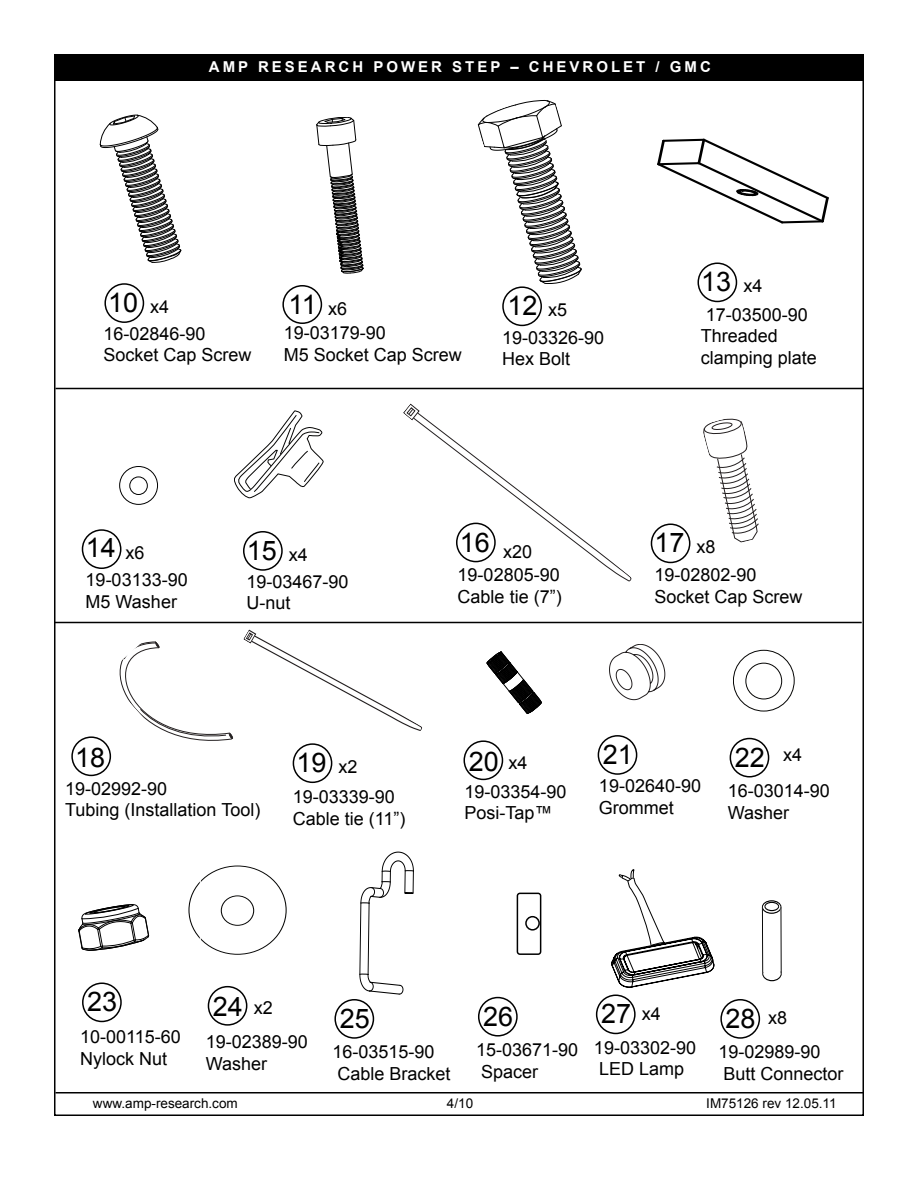
<style>
.page{position:relative;width:918px;height:1188px;background:#fff}
.page>*{position:absolute;margin:0;border:0;box-sizing:border-box;transform-origin:0 0}
.t1{font:27px "Arial";color:#000}
.t2{font:18px/21.6px "Arial";color:#000}
.t3{font:700 15px "Arial";letter-spacing:.2em;color:#fff}
.t4{font:13.5px "Arial";color:#000}
.s1{font-size:18px}
</style>
<div class="page">
<div style="left:54px;top:55px;width:809px;height:26px;background:#000"></div>
<svg style="left:477px;top:100px;width:105px;height:184px"></svg>
<svg style="left:487px;top:651px;width:55px;height:63px"></svg>
<svg style="left:609px;top:644px;width:56px;height:56px"></svg>
<div style="left:651px;top:524px;width:39px;height:39px;border:1px solid #000;border-radius:50%"></div>
<div style="left:463px;top:740px;width:40px;height:40px;border:1px solid #000;border-radius:50%"></div>
<div style="left:598px;top:735px;width:39px;height:40px;border:1px solid #000;border-radius:50%"></div>
<div style="left:71px;top:736px;width:40px;height:40px;border:1px solid #000;border-radius:50%"></div>
<div style="left:293px;top:743px;width:39px;height:40px;border:1px solid #000;border-radius:50%"></div>
<svg style="left:403px;top:403px;width:229px;height:178px"></svg>
<svg style="left:703px;top:418px;width:56px;height:125px"></svg>
<svg style="left:104px;top:642px;width:129px;height:113px"></svg>
<svg style="left:243px;top:629px;width:179px;height:102px"></svg>
<div style="left:697px;top:263px;width:40px;height:39px;border:1px solid #000;border-radius:50%"></div>
<svg style="left:657px;top:139px;width:172px;height:84px"></svg>
<div style="left:82px;top:529px;width:39px;height:40px;border:1px solid #000;border-radius:50%"></div>
<svg style="left:234px;top:411px;width:90px;height:87px"></svg>
<div style="left:243px;top:531px;width:40px;height:40px;border:1px solid #000;border-radius:50%"></div>
<div style="left:104px;top:283px;width:40px;height:40px;border:1px solid #000;border-radius:50%"></div>
<div style="left:502px;top:286px;width:40px;height:40px;border:1px solid #000;border-radius:50%"></div>
<div style="left:282px;top:285px;width:40px;height:39px;border:1px solid #000;border-radius:50%"></div>
<div style="left:745px;top:663px;width:37px;height:36px;border:1px solid #050504;border-radius:50%"></div>
<div style="left:733px;top:650px;width:62px;height:61px;border:1px solid #050504;border-radius:50%"></div>
<div style="left:730px;top:738px;width:39px;height:40px;border:1px solid #000;border-radius:50%"></div>
<svg style="left:359px;top:851px;width:55px;height:144px"></svg>
<div style="left:334px;top:999px;width:40px;height:40px;border:1px solid #000;border-radius:50%"></div>
<svg style="left:79px;top:904px;width:70px;height:47px"></svg>
<div style="left:221px;top:896px;width:33px;height:30px;border:1px solid #050504;border-radius:50%"></div>
<div style="left:82px;top:983px;width:40px;height:39px;border:1px solid #000;border-radius:50%"></div>
<div style="left:208px;top:986px;width:39px;height:40px;border:1px solid #000;border-radius:50%"></div>
<svg style="left:100px;top:115px;width:81px;height:148px"></svg>
<div style="left:517px;top:893px;width:24px;height:62px;border:1px solid #000;border-radius:3px"></div>
<svg style="left:526px;top:917px;width:13px;height:13px"></svg>
<div style="left:525px;top:916px;width:15px;height:15px;border:1px solid #000;border-radius:50%"></div>
<div style="left:478px;top:997px;width:40px;height:40px;border:1px solid #000;border-radius:50%"></div>
<div style="left:596px;top:995px;width:40px;height:39px;border:1px solid #000;border-radius:50%"></div>
<div style="left:720px;top:999px;width:40px;height:40px;border:1px solid #000;border-radius:50%"></div>
<svg style="left:762px;top:901px;width:19px;height:12px"></svg>
<div style="left:762px;top:900px;width:19px;height:14px;border:1px solid #010101;border-radius:50%"></div>
<div style="left:765px;top:902px;width:14px;height:9px;background:#fff;border-radius:50%"></div>
<div style="left:764px;top:902px;width:15px;height:9px;border:1px solid #010101;border-radius:50%"></div>
<svg style="left:762px;top:970px;width:20px;height:12px"></svg>
<hr style="left:780px;top:907px;width:2px;height:66px;background:#010101">
<hr style="left:762px;top:907px;width:1px;height:66px;background:#010101">
<svg style="left:316px;top:117px;width:48px;height:156px"></svg>
<div style="left:130px;top:477px;width:18px;height:18px;border:1px solid #010101;border-radius:50%"></div>
<div style="left:119px;top:466px;width:39px;height:39px;border:1px solid #010101;border-radius:50%"></div>
<hr style="left:55px;top:1092px;width:809px;height:2px;background:#000">
<svg style="left:612px;top:869px;width:102px;height:119px"></svg>
<hr style="left:55px;top:388px;width:809px;height:1px;background:#000">
<hr style="left:54px;top:622px;width:808px;height:1px;background:#000">
<p class="t3" style="left:209px;top:61px;width:504px">AMP RESEARCH POWER STEP – CHEVROLET / GMC</p>
<h1 class="t1" style="left:108px;top:292px;width:32px">10</h1>
<h1 class="t1" style="left:507px;top:296px;width:61px">12 <span class="s1">x5</span></h1>
<p class="t2" style="left:502px;top:328px;width:104px">19-03326-90<br>Hex Bolt</p>
<h1 class="t1" style="left:289px;top:294px;width:60px">11 <span class="s1">x6</span></h1>
<p class="t2" style="left:284px;top:324px;width:180px">19-03179-90<br>M5 Socket Cap Screw</p>
<p class="t2" style="left:103px;top:295px;width:104px;line-height:26.7px;text-align:center">x4<br>16-02846-90</p>
<p class="t2" style="left:103px;top:346px;width:150px">Socket Cap Screw</p>
<h1 class="t1" style="left:701px;top:272px;width:63px">13 <span class="s1">x4</span></h1>
<p class="t2" style="left:701px;top:305px;width:118px">17-03500-90<br>Threaded clamping plate</p>
<h1 class="t1" style="left:86px;top:537px;width:32px">14</h1>
<p class="t2" style="left:126px;top:543px;width:21px">x6</p>
<h1 class="t1" style="left:247px;top:540px;width:63px">15 <span class="s1">x4</span></h1>
<p class="t2" style="left:246px;top:572px;width:104px">19-03467-90<br>U-nut</p>
<p class="t2" style="left:86px;top:571px;width:104px">19-03133-90<br>M5 Washer</p>
<h1 class="t1" style="left:460px;top:532px;width:32px">16</h1>
<p class="t2" style="left:503px;top:542px;width:31px">x20</p>
<p class="t2" style="left:458px;top:566px;width:106px">19-02805-90<br>Cable tie (7”)</p>
<h1 class="t1" style="left:654px;top:533px;width:63px">17 <span class="s1">x8</span></h1>
<p class="t2" style="left:654px;top:566px;width:150px">19-02802-90<br>Socket Cap Screw</p>
<h1 class="t1" style="left:75px;top:747px;width:32px">18</h1>
<p class="t2" style="left:65px;top:779px;width:197px">19-02992-90<br>Tubing (Installation Tool)</p>
<h1 class="t1" style="left:469px;top:751px;width:32px">20</h1>
<h1 class="t1" style="left:296px;top:753px;width:63px">19 <span class="s1">x2</span></h1>
<p class="t2" style="left:508px;top:753px;width:21px">x4</p>
<p class="t2" style="left:293px;top:788px;width:114px">19-03339-90<br>Cable tie (11”)</p>
<p class="t2" style="left:465px;top:782px;width:104px">19-03354-90<br>Posi-Tap™</p>
<h1 class="t1" style="left:603px;top:744px;width:32px">21</h1>
<p class="t2" style="left:599px;top:777px;width:104px">19-02640-90<br>Grommet</p>
<h1 class="t1" style="left:735px;top:747px;width:32px">22</h1>
<p class="t2" style="left:728px;top:781px;width:104px">16-03014-90<br>Washer</p>
<p class="t2" style="left:783px;top:746px;width:21px">x4</p>
<h1 class="t1" style="left:87px;top:992px;width:32px">23</h1>
<p class="t2" style="left:80px;top:1028px;width:102px">10-00115-60<br>Nylock Nut</p>
<h1 class="t1" style="left:213px;top:997px;width:32px">24</h1>
<p class="t2" style="left:206px;top:1033px;width:104px">19-02389-90<br>Washer</p>
<p class="t2" style="left:254px;top:999px;width:21px">x2</p>
<h1 class="t1" style="left:340px;top:1008px;width:32px">25</h1>
<p class="t2" style="left:333px;top:1043px;width:120px">16-03515-90<br>Cable Bracket</p>
<h1 class="t1" style="left:483px;top:1006px;width:32px">26</h1>
<p class="t2" style="left:476px;top:1041px;width:104px">15-03671-90<br>Spacer</p>
<h1 class="t1" style="left:601px;top:1004px;width:32px">27</h1>
<p class="t2" style="left:594px;top:1038px;width:104px">19-03302-90<br>LED Lamp</p>
<p class="t2" style="left:642px;top:1004px;width:21px">x4</p>
<p class="t2" style="left:768px;top:1009px;width:21px">x8</p>
<h1 class="t1" style="left:726px;top:1008px;width:32px">28</h1>
<p class="t2" style="left:718px;top:1043px;width:127px">19-02989-90<br>Butt Connector</p>
<p class="t4" style="left:93px;top:1098px;width:146px">www.amp-research.com</p>
<p class="t4" style="left:447px;top:1098px;width:28px">4/10</p>
<p class="t4" style="left:706px;top:1098px;width:132px">IM75126 rev 12.05.11</p>
</div>
